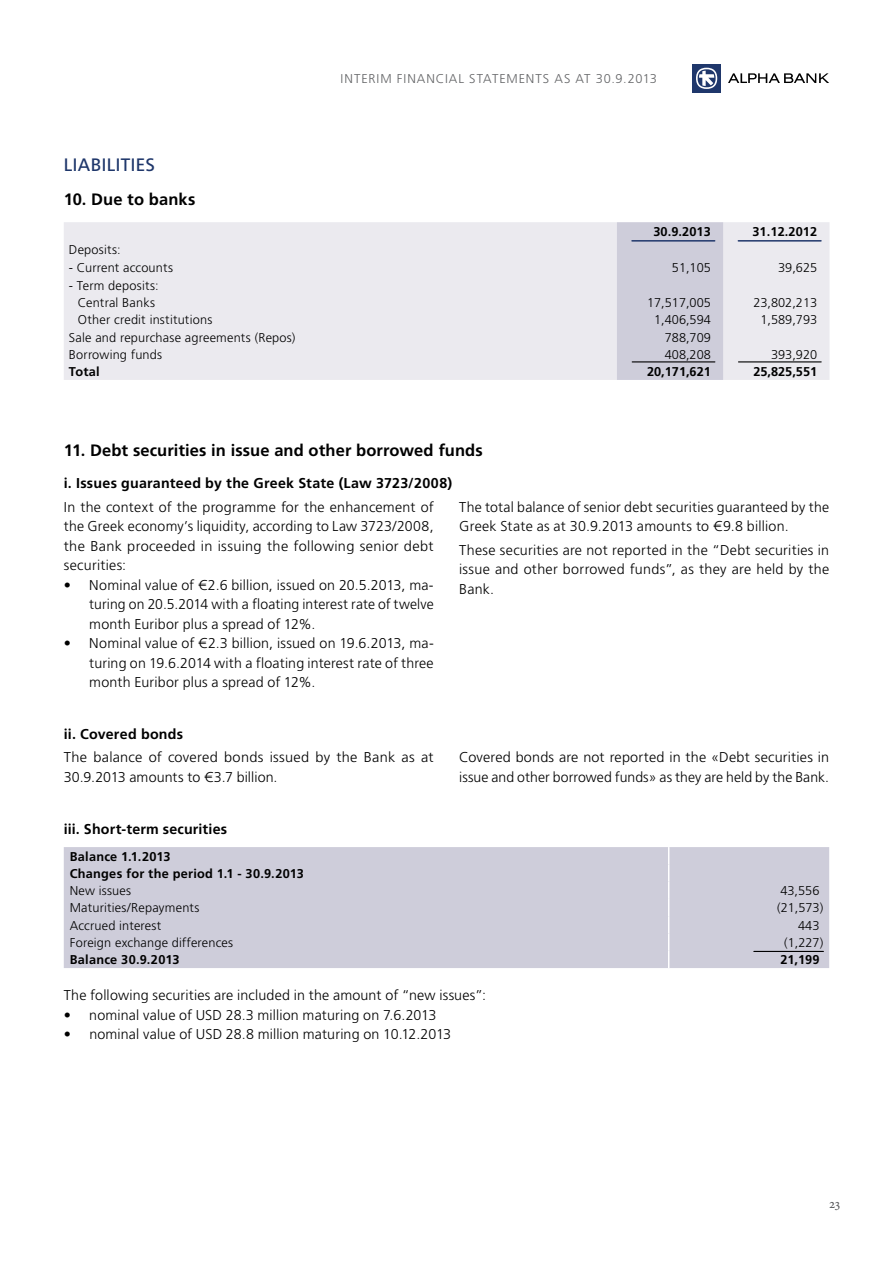
<style>
.page{position:relative;width:893px;height:1263px;background:#fff}
.page>*{position:absolute;margin:0;border:0;box-sizing:border-box;transform-origin:0 0}
.t1{font:18px "PF Catalog";letter-spacing:.025em;color:#1f376b}
.t2{font:700 16.5px "PF Catalog";letter-spacing:.005em;color:#000}
.t3{font:300 14.25px/19.5px "PF Catalog";letter-spacing:.015em;color:#000;text-align:justify}
.t4{font:700 14.25px "PF Catalog";letter-spacing:.015em;color:#000}
.t5{font:13.5px "Minion Pro";color:#58595b}
.t6{font:300 12.75px/17.2px "PF Catalog";letter-spacing:.015em;color:#000;text-align:center}
.t7{font:700 12.75px/17.2px "PF Catalog";letter-spacing:.02em;color:#000}
.t8{font:300 12.75px "PF Catalog";letter-spacing:.08em;color:#636466}
</style>
<div class="page">
<div style="left:692px;top:64px;width:29px;height:29px;background:#1f376b"></div>
<svg style="left:696px;top:68px;width:21px;height:21px"></svg>
<svg style="left:698px;top:69px;width:18px;height:18px"></svg>
<svg style="left:699px;top:71px;width:15px;height:15px"></svg>
<svg style="left:728px;top:73px;width:101px;height:10px"></svg>
<div style="left:64px;top:222px;width:765px;height:158px;background:#ebeaef"></div>
<div style="left:617px;top:222px;width:106px;height:158px;background:#cecdda"></div>
<hr style="left:632px;top:361px;width:83px;height:1px;background:#000">
<hr style="left:738px;top:361px;width:83px;height:1px;background:#000">
<hr style="left:632px;top:240px;width:83px;height:2px;background:#1f376b">
<hr style="left:738px;top:240px;width:83px;height:2px;background:#1f376b">
<div style="left:64px;top:847px;width:765px;height:121px;background:#cecdda"></div>
<svg style="left:668px;top:847px;width:1px;height:121px"></svg>
<hr style="left:754px;top:951px;width:69px;height:1px;background:#000">
<p class="t1" style="left:64px;top:155px;width:93px">LIABILITIES</p>
<p class="t2" style="left:64px;top:190px;width:133px">10. Due to banks</p>
<p class="t8" style="left:340px;top:71px;width:318px">INTERIM FINANCIAL STATEMENTS AS AT 30.9.2013</p>
<p class="t7" style="left:653px;top:223px;width:59px">30.9.2013</p>
<p class="t7" style="left:752px;top:223px;width:66px">31.12.2012</p>
<p class="t6" style="left:69px;top:241px;width:53px">Deposits:</p>
<p class="t6" style="left:69px;top:260px;width:106px">- Current accounts</p>
<p class="t6" style="left:672px;top:260px;width:40px">51,105</p>
<p class="t6" style="left:778px;top:260px;width:40px">39,625</p>
<p class="t6" style="left:69px;top:277px;width:91px">- Term deposits:<br>Central Banks</p>
<p class="t6" style="left:647px;top:294px;width:65px">17,517,005</p>
<p class="t6" style="left:753px;top:294px;width:65px">23,802,213</p>
<p class="t6" style="left:78px;top:311px;width:136px">Other credit institutions</p>
<p class="t6" style="left:654px;top:311px;width:58px">1,406,594</p>
<p class="t6" style="left:760px;top:311px;width:58px">1,589,793</p>
<p class="t6" style="left:69px;top:329px;width:228px">Sale and repurchase agreements (Repos)</p>
<p class="t6" style="left:665px;top:329px;width:48px">788,709</p>
<p class="t6" style="left:69px;top:346px;width:95px">Borrowing funds</p>
<p class="t6" style="left:665px;top:346px;width:48px">408,208</p>
<p class="t6" style="left:771px;top:346px;width:48px">393,920</p>
<p class="t7" style="left:69px;top:363px;width:32px">Total</p>
<p class="t7" style="left:647px;top:363px;width:65px">20,171,621</p>
<p class="t7" style="left:753px;top:363px;width:65px">25,825,551</p>
<p class="t2" style="left:64px;top:441px;width:421px">11. Debt securities in issue and other borrowed funds</p>
<p class="t4" style="left:64px;top:475px;width:390px">i. Issues guaranteed by the Greek State (Law 3723/2008)</p>
<p class="t3" style="left:64px;top:497px;width:371px">In the context of the programme for the enhancement of the Greek economy’s liquidity, according to Law 3723/2008, the Bank proceeded in issuing the following senior debt securities:</p>
<p class="t3" style="left:89px;top:575px;width:346px;text-indent:-26px">• Nominal value of €2.6 billion, issued on 20.5.2013, ma&shy;turing on 20.5.2014 with a floating interest rate of twelve month Euribor plus a spread of 12%.</p>
<p class="t3" style="left:89px;top:634px;width:346px;text-indent:-26px">• Nominal value of €2.3 billion, issued on 19.6.2013, ma&shy;turing on 19.6.2014 with a floating interest rate of three month Euribor plus a spread of 12%.</p>
<p class="t3" style="left:459px;top:497px;width:371px">The total balance of senior debt securities guaranteed by the<br>Greek State as at 30.9.2013 amounts to €9.8 billion.</p>
<p class="t3" style="left:459px;top:540px;width:371px">These securities are not reported in the “Debt securities in issue and other borrowed funds”, as they are held by the Bank.</p>
<p class="t4" style="left:64px;top:725px;width:121px">ii. Covered bonds</p>
<p class="t3" style="left:64px;top:748px;width:371px">The balance of covered bonds issued by the Bank as at<br>30.9.2013 amounts to €3.7 billion.</p>
<p class="t3" style="left:459px;top:748px;width:371px">Covered bonds are not reported in the «Debt securities in issue and other borrowed funds» as they are held by the Bank.</p>
<p class="t4" style="left:64px;top:821px;width:165px">iii. Short-term securities</p>
<p class="t7" style="left:70px;top:847px;width:236px">Balance 1.1.2013<br>Changes for the period 1.1 - 30.9.2013</p>
<p class="t6" style="left:70px;top:882px;width:63px">New issues</p>
<p class="t6" style="left:780px;top:882px;width:40px">43,556</p>
<p class="t6" style="left:70px;top:899px;width:131px">Maturities/Repayments</p>
<p class="t6" style="left:777px;top:899px;width:48px">(21,573)</p>
<p class="t6" style="left:70px;top:917px;width:93px">Accrued interest</p>
<p class="t6" style="left:798px;top:917px;width:23px">443</p>
<p class="t6" style="left:70px;top:934px;width:165px">Foreign exchange differences</p>
<p class="t6" style="left:784px;top:934px;width:40px">(1,227)</p>
<p class="t7" style="left:70px;top:951px;width:111px">Balance 30.9.2013</p>
<p class="t7" style="left:780px;top:951px;width:40px">21,199</p>
<p class="t3" style="left:64px;top:985px;width:424px">The following securities are included in the amount of “new issues”:</p>
<p class="t3" style="left:64px;top:1005px;width:374px">• nominal value of USD 28.3 million maturing on 7.6.2013</p>
<p class="t3" style="left:64px;top:1024px;width:389px">• nominal value of USD 28.8 million maturing on 10.12.2013</p>
<p class="t5" style="left:829px;top:1194px;width:13px">23</p>
</div>
